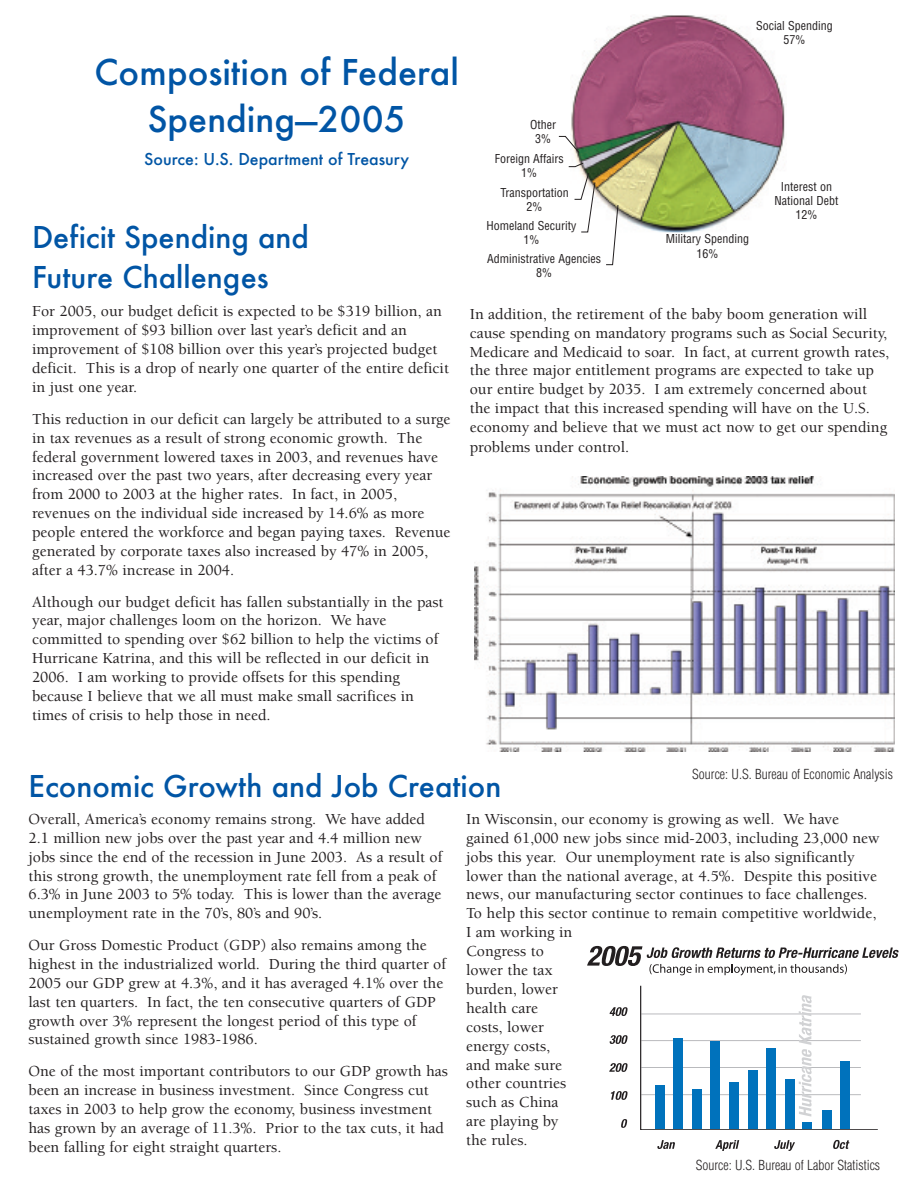
<style>
.page{position:relative;width:918px;height:1188px;background:#fff}
.page>*{position:absolute;margin:0;border:0;box-sizing:border-box;transform-origin:0 0}
.t1{font:500 39px/46.8px "Futura T";color:#0155a5;text-align:center}
.t2{font:500 33px/39.6px "Futura T";color:#0155a5}
.t3{font:500 18px "Futura T";color:#0155a5}
.t4{font:500 15.75px/18.9px "Berkeley";color:#231f20}
.t5{font:300 condensed 13.5px "Helvetica";color:#231f20}
.t6{font:condensed 12px/14.4px "Helvetica";color:#231f20;text-align:center}
</style>
<div class="page">
<img style="left:475px;top:477px;width:420px;height:275px">
<svg style="left:657px;top:1140px;width:18px;height:9px"></svg>
<svg style="left:715px;top:1140px;width:24px;height:11px"></svg>
<svg style="left:774px;top:1140px;width:21px;height:11px"></svg>
<svg style="left:833px;top:1140px;width:16px;height:9px"></svg>
<svg style="left:587px;top:946px;width:311px;height:30px"></svg>
<svg style="left:621px;top:1119px;width:7px;height:9px"></svg>
<svg style="left:611px;top:1091px;width:17px;height:9px"></svg>
<svg style="left:609px;top:1063px;width:19px;height:9px"></svg>
<svg style="left:609px;top:1035px;width:19px;height:9px"></svg>
<svg style="left:610px;top:1007px;width:18px;height:9px"></svg>
<svg style="left:640px;top:985px;width:238px;height:145px"></svg>
<img style="left:571px;top:15px;width:214px;height:218px">
<img style="left:558px;top:125px;width:60px;height:141px">
<div style="left:491px;top:152px;width:77px;height:32px;background:#fff"></div>
<div style="left:496px;top:186px;width:77px;height:32px;background:#fff"></div>
<div style="left:483px;top:220px;width:97px;height:31px;background:#fff"></div>
<div style="left:483px;top:252px;width:122px;height:32px;background:#fff"></div>
<div style="left:770px;top:180px;width:73px;height:45px;background:#fff"></div>
<h1 class="t1" style="left:94px;top:48px;width:366px">Composition of Federal<br>Spending—2005</h1>
<p class="t3" style="left:144px;top:148px;width:266px">Source: U.S. Department of Treasury</p>
<h2 class="t2" style="left:32px;top:217px;width:278px">Deficit Spending and<br>Future Challenges</h2>
<p class="t4" style="left:32px;top:303px;width:418px">For 2005, our budget deficit is expected to be $319 billion, an improvement of $93 billion over last year’s deficit and an improvement of $108 billion over this year’s projected budget deficit. This is a drop of nearly one quarter of the entire deficit in just one year.</p>
<p class="t4" style="left:32px;top:411px;width:420px">This reduction in our deficit can largely be attributed to a surge in tax revenues as a result of strong economic growth. The federal government lowered taxes in 2003, and revenues have increased over the past two years, after decreasing every year from 2000 to 2003 at the higher rates. In fact, in 2005, revenues on the individual side increased by 14.6% as more people entered the workforce and began paying taxes. Revenue generated by corporate taxes also increased by 47% in 2005, after a 43.7% increase in 2004.</p>
<p class="t4" style="left:32px;top:594px;width:413px">Although our budget deficit has fallen substantially in the past year, major challenges loom on the horizon. We have committed to spending over $62 billion to help the victims of Hurricane Katrina, and this will be reflected in our deficit in 2006. I am working to provide offsets for this spending because I believe that we all must make small sacrifices in times of crisis to help those in need.</p>
<p class="t6" style="left:530px;top:118px;width:27px">Other<br>3%</p>
<p class="t6" style="left:495px;top:151px;width:71px">Foreign Affairs<br>1%</p>
<p class="t6" style="left:500px;top:186px;width:70px">Transportation<br>2%</p>
<p class="t6" style="left:487px;top:219px;width:91px">Homeland Security<br>1%</p>
<p class="t6" style="left:487px;top:251px;width:115px">Administrative Agencies<br>8%</p>
<p class="t6" style="left:756px;top:19px;width:78px">Social Spending<br>57%</p>
<p class="t6" style="left:666px;top:232px;width:85px">Military Spending<br>16%</p>
<p class="t6" style="left:774px;top:179px;width:65px">Interest on<br>National Debt<br>12%</p>
<p class="t4" style="left:470px;top:306px;width:421px">In addition, the retirement of the baby boom generation will cause spending on mandatory programs such as Social Security, Medicare and Medicaid to soar. In fact, at current growth rates, the three major entitlement programs are expected to take up our entire budget by 2035. I am extremely concerned about the impact that this increased spending will have on the U.S. economy and believe that we must act now to get our spending problems under control.</p>
<h2 class="t2" style="left:28px;top:766px;width:474px">Economic Growth and Job Creation</h2>
<p class="t5" style="left:692px;top:766px;width:202px">Source: U.S. Bureau of Economic Analysis</p>
<p class="t4" style="left:29px;top:811px;width:415px">Overall, America’s economy remains strong. We have added 2.1 million new jobs over the past year and 4.4 million new jobs since the end of the recession in June 2003. As a result of this strong growth, the unemployment rate fell from a peak of 6.3% in June 2003 to 5% today. This is lower than the average unemployment rate in the 70’s, 80’s and 90’s.</p>
<p class="t4" style="left:29px;top:937px;width:419px">Our Gross Domestic Product (GDP) also remains among the highest in the industrialized world. During the third quarter of 2005 our GDP grew at 4.3%, and it has averaged 4.1% over the last ten quarters. In fact, the ten consecutive quarters of GDP growth over 3% represent the longest period of this type of sustained growth since 1983-1986.</p>
<p class="t4" style="left:29px;top:1063px;width:421px">One of the most important contributors to our GDP growth has been an increase in business investment. Since Congress cut taxes in 2003 to help grow the economy, business investment has grown by an average of 11.3%. Prior to the tax cuts, it had been falling for eight straight quarters.</p>
<p class="t4" style="left:466px;top:811px;width:415px">In Wisconsin, our economy is growing as well. We have gained 61,000 new jobs since mid-2003, including 23,000 new jobs this year. Our unemployment rate is also significantly lower than the national average, at 4.5%. Despite this positive news, our manufacturing sector continues to face challenges.<br>To help this sector continue to remain competitive worldwide,<br>I am working in<br>Congress to<br>lower the tax<br>burden, lower<br>health care<br>costs, lower<br>energy costs,<br>and make sure<br>other countries<br>such as China<br>are playing by<br>the rules.</p>
<p class="t5" style="left:696px;top:1158px;width:186px">Source: U.S. Bureau of Labor Statistics</p>
</div>
